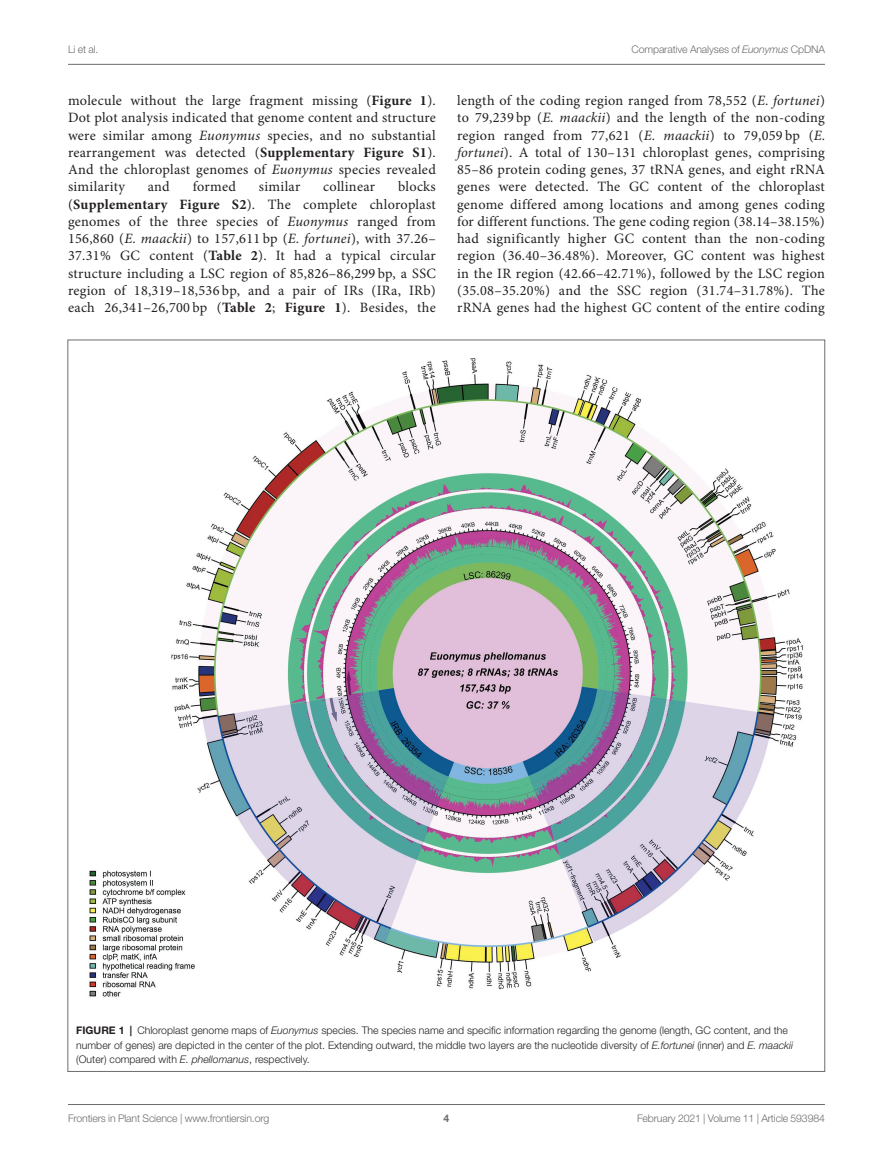
<style>
.page{position:relative;width:893px;height:1170px;background:#fff}
.page>*{position:absolute;margin:0;border:0;box-sizing:border-box;transform-origin:0 0}
.TEXT_FLUSH{font:14.25px/17.2px "Minion Pro";letter-spacing:.02em;color:#231f20;text-align:justify}
.FIG_LEG{font:300 10.5px/14.2px "Helvetica Neue LT Std";color:#231f20}
.t1{font:300 10.5px "Helvetica Neue LT Std";letter-spacing:-.015em;color:#6c6d70}
.t2{font:700 10.5px "Helvetica Neue LT Std";color:#6c6d70}
.s1{font-style:italic}
.s2{font-weight:700}
</style>
<div class="page">
<hr style="left:68px;top:64px;width:757px;height:1px;background:#6c6d70">
<hr style="left:68px;top:1104px;width:757px;height:1px;background:#6c6d70">
<img style="left:89px;top:358px;width:714px;height:639px">
<p class="t1" style="left:68px;top:42px;width:32px">Li et al.</p>
<p class="t1" style="left:632px;top:42px;width:195px">Comparative Analyses of <span class="s1">Euonymus</span> CpDNA</p>
<p class="TEXT_FLUSH" style="left:68px;top:92px;width:369px">molecule without the large fragment missing (<span class="s2">Figure 1</span>).<br>Dot plot analysis indicated that genome content and structure were similar among <span class="s1">Euonymus</span> species, and no substantial rearrangement was detected (<span class="s2">Supplementary Figure S1</span>).<br>And the chloroplast genomes of <span class="s1">Euonymus</span> species revealed similarity</p>
<p class="TEXT_FLUSH" style="left:68px;top:178px;width:369px;text-indent:330px">blocks (<span class="s2">Supplementary Figure S2</span>). The complete chloroplast genomes of the three species of <span class="s1">Euonymus</span> ranged from 156,860 (<span class="s1">E. maackii</span>) to 157,611 bp (<span class="s1">E. fortunei</span>), with 37.26– 37.31% GC content (<span class="s2">Table 2</span>). It had a typical circular structure including a LSC region of 85,826–86,299 bp, a SSC region of 18,319–18,536 bp, and a pair of IRs (IRa, IRb) each 26,341–26,700 bp (<span class="s2">Table 2</span>; <span class="s2">Figure 1</span>). Besides, the</p>
<p class="TEXT_FLUSH" style="left:148px;top:178px;width:23px">and</p>
<p class="TEXT_FLUSH" style="left:193px;top:178px;width:45px">formed</p>
<p class="TEXT_FLUSH" style="left:259px;top:178px;width:43px">similar</p>
<p class="TEXT_FLUSH" style="left:323px;top:178px;width:53px">collinear</p>
<p class="TEXT_FLUSH" style="left:457px;top:92px;width:370px">length of the coding region ranged from 78,552 (<span class="s1">E. fortunei</span>) to 79,239 bp (<span class="s1">E. maackii</span>) and the length of the non-coding region ranged from 77,621 (<span class="s1">E. maackii</span>) to 79,059 bp (<span class="s1">E. fortunei</span>). A total of 130–131 chloroplast genes, comprising 85–86 protein coding genes, 37 tRNA genes, and eight rRNA genes were detected. The GC content of the chloroplast genome differed among locations and among genes coding for different functions. The gene coding region (38.14–38.15%) had significantly higher GC content than the non-coding region (36.40–36.48%). Moreover, GC content was highest in the IR region (42.66–42.71%), followed by the LSC region (35.08–35.20%) and the SSC region (31.74–31.78%). The rRNA genes had the highest GC content of the entire coding</p>
<p class="FIG_LEG" style="left:76px;top:1023px;width:718px"><span class="s2">FIGURE 1 |</span> Chloroplast genome maps of <span class="s1">Euonymus</span> species. The species name and specific information regarding the genome (length, GC content, and the number of genes) are depicted in the center of the plot. Extending outward, the middle two layers are the nucleotide diversity of <span class="s1">E.fortunei</span> (inner) and <span class="s1">E. maackii </span>(Outer) compared with <span class="s1">E. phellomanus</span>, respectively.</p>
<p class="t1" style="left:68px;top:1111px;width:203px">Frontiers in Plant Science | www.frontiersin.org</p>
<p class="t2" style="left:444px;top:1111px;width:7px">4</p>
<p class="t1" style="left:637px;top:1111px;width:189px">February 2021 | Volume 11 | Article 593984</p>
</div>
